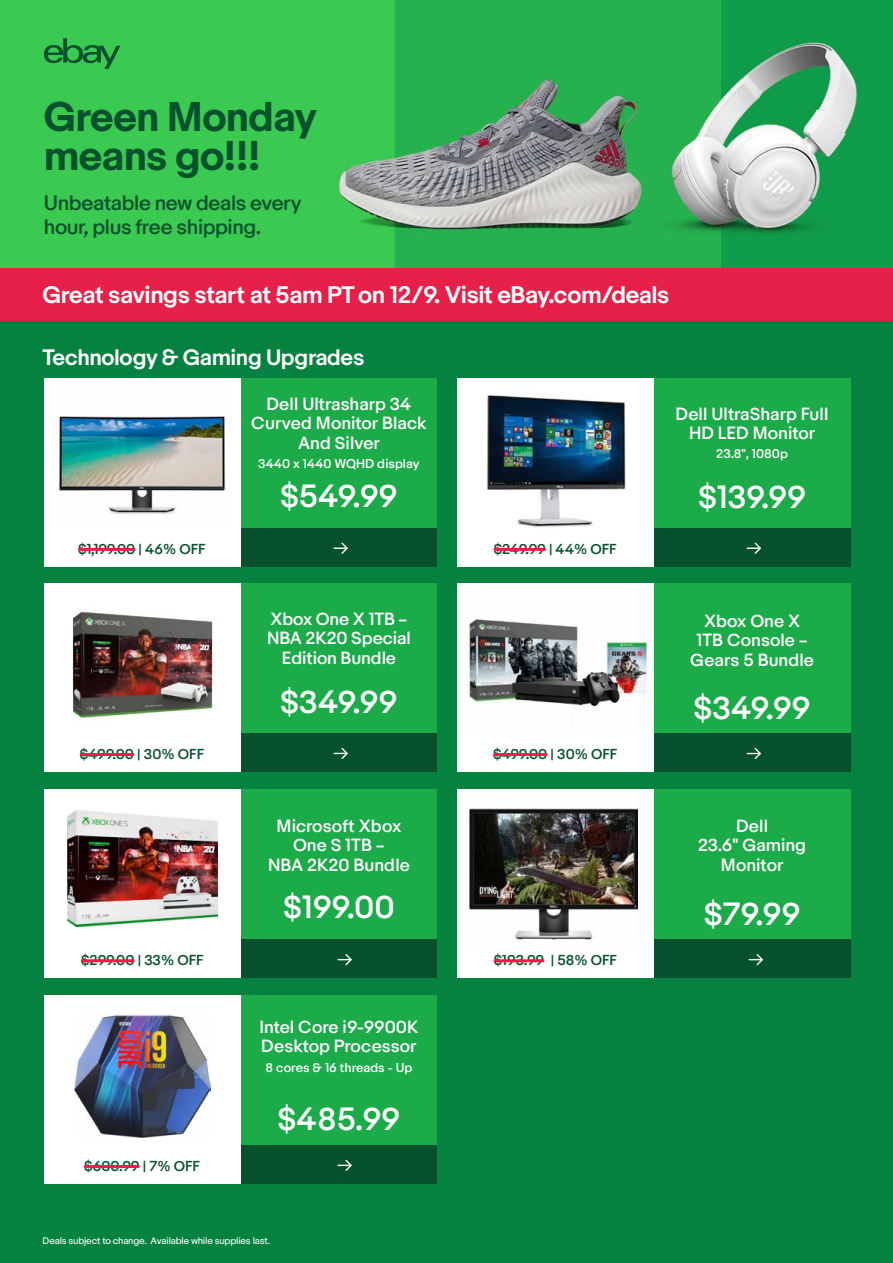
<style>
.page{position:relative;width:893px;height:1263px;background:#fff}
.page>*{position:absolute;margin:0;border:0;box-sizing:border-box;transform-origin:0 0}
.t1{font:700 39px/39px "Market Sans";letter-spacing:-.02em;color:#07522c}
.t2{font:500 30px "Market Sans";letter-spacing:-.015em;color:#fff}
.t3{font:600 22.5px "Market Sans";letter-spacing:-.02em;color:#fff}
.t4{font:600 21px "Market Sans";letter-spacing:-.02em;color:#fff}
.t5{font:500 19.5px/24px "Market Sans";letter-spacing:-.02em;color:#07522c}
.t6{font:500 16.5px/19.5px "Market Sans";color:#fff;text-align:center}
.t7{font:500 13.5px "Market Sans";color:#07522c}
.t8{font:500 12px "Market Sans";color:#fff}
.t9{font:9px "Market Sans";letter-spacing:-.02em;color:#fff}
</style>
<div class="page">
<div style="left:0;top:279px;width:893px;height:984px;background:#05823f"></div>
<div style="left:0;top:268px;width:893px;height:53px;background:#e62048"></div>
<img style="left:0;top:0;width:893px;height:268px">
<svg style="left:44px;top:38px;width:76px;height:31px;background:#29a445"></svg>
<div style="left:241px;top:378px;width:196px;height:189px;background:#1bab49"></div>
<div style="left:241px;top:528px;width:196px;height:39px;background:#07522c"></div>
<svg style="left:334px;top:543px;width:14px;height:11px"></svg>
<div style="left:44px;top:378px;width:197px;height:189px;background:#fff"></div>
<img style="left:59px;top:416px;width:172px;height:98px">
<hr style="left:78px;top:548px;width:57px;height:3px;background:#e62048">
<div style="left:654px;top:378px;width:196px;height:189px;background:#1bab49"></div>
<div style="left:654px;top:528px;width:196px;height:39px;background:#07522c"></div>
<svg style="left:747px;top:543px;width:14px;height:11px"></svg>
<div style="left:457px;top:378px;width:197px;height:189px;background:#fff"></div>
<img style="left:487px;top:395px;width:139px;height:133px">
<hr style="left:494px;top:548px;width:52px;height:3px;background:#e62048">
<div style="left:654px;top:790px;width:196px;height:188px;background:#1bab49"></div>
<div style="left:654px;top:939px;width:196px;height:39px;background:#07522c"></div>
<svg style="left:749px;top:954px;width:14px;height:11px"></svg>
<div style="left:457px;top:790px;width:197px;height:188px;background:#fff"></div>
<img style="left:470px;top:808px;width:168px;height:132px">
<hr style="left:494px;top:959px;width:50px;height:3px;background:#e62048">
<div style="left:241px;top:790px;width:196px;height:188px;background:#1bab49"></div>
<div style="left:241px;top:939px;width:196px;height:39px;background:#07522c"></div>
<svg style="left:338px;top:954px;width:14px;height:11px"></svg>
<div style="left:44px;top:790px;width:197px;height:188px;background:#fff"></div>
<img style="left:67px;top:810px;width:150px;height:117px">
<hr style="left:81px;top:959px;width:54px;height:3px;background:#e62048">
<div style="left:241px;top:584px;width:196px;height:188px;background:#1bab49"></div>
<div style="left:241px;top:733px;width:196px;height:39px;background:#07522c"></div>
<svg style="left:334px;top:748px;width:14px;height:11px"></svg>
<div style="left:44px;top:584px;width:197px;height:188px;background:#fff"></div>
<img style="left:72px;top:611px;width:141px;height:108px">
<hr style="left:80px;top:753px;width:54px;height:3px;background:#e62048">
<div style="left:654px;top:584px;width:196px;height:188px;background:#1bab49"></div>
<div style="left:457px;top:584px;width:197px;height:188px;background:#fff"></div>
<img style="left:469px;top:619px;width:179px;height:88px">
<hr style="left:493px;top:753px;width:54px;height:3px;background:#e62048">
<div style="left:654px;top:733px;width:196px;height:39px;background:#07522c"></div>
<svg style="left:747px;top:748px;width:14px;height:11px"></svg>
<div style="left:241px;top:995px;width:196px;height:189px;background:#1bab49"></div>
<div style="left:241px;top:1145px;width:196px;height:39px;background:#07522c"></div>
<svg style="left:338px;top:1160px;width:14px;height:11px"></svg>
<div style="left:44px;top:995px;width:197px;height:189px;background:#fff"></div>
<img style="left:74px;top:1015px;width:136px;height:123px">
<hr style="left:84px;top:1165px;width:56px;height:3px;background:#e62048">
<h1 class="t1" style="left:44px;top:99px;width:275px">Green Monday means go!!!</h1>
<p class="t5" style="left:44px;top:192px;width:259px">Unbeatable new deals every hour, plus free shipping.</p>
<h3 class="t3" style="left:43px;top:282px;width:628px">Great savings start at 5am PT on 12/9. Visit eBay.com/deals</h3>
<p class="t4" style="left:43px;top:345px;width:323px">Technology &amp; Gaming Upgrades</p>
<p class="t6" style="left:251px;top:395px;width:177px">Dell Ultrasharp 34<br>Curved Monitor Black<br>And Silver</p>
<p class="t8" style="left:258px;top:457px;width:163px">3440 x 1440 WQHD display</p>
<p class="t7" style="left:78px;top:541px;width:129px">$1,199.00 | 46% OFF</p>
<h2 class="t2" style="left:280px;top:478px;width:119px">$549.99</h2>
<p class="t7" style="left:494px;top:541px;width:124px">$249.99 | 44% OFF</p>
<p class="t6" style="left:676px;top:404px;width:155px">Dell UltraSharp Full<br>HD LED Monitor</p>
<p class="t8" style="left:716px;top:447px;width:73px">23.8", 1080p</p>
<h2 class="t2" style="left:698px;top:478px;width:110px">$139.99</h2>
<p class="t7" style="left:80px;top:746px;width:126px">$499.00 | 30% OFF</p>
<p class="t6" style="left:267px;top:610px;width:145px">Xbox One X 1TB –<br>NBA 2K20 Special<br>Edition Bundle</p>
<h2 class="t2" style="left:280px;top:684px;width:119px">$349.99</h2>
<p class="t7" style="left:493px;top:746px;width:126px">$499.00 | 30% OFF</p>
<p class="t6" style="left:690px;top:611px;width:125px">Xbox One X<br>1TB Console –<br>Gears 5 Bundle</p>
<h2 class="t2" style="left:693px;top:690px;width:119px">$349.99</h2>
<p class="t7" style="left:81px;top:952px;width:124px">$299.00 | 33% OFF</p>
<p class="t7" style="left:84px;top:1158px;width:117px">$600.99 | 7% OFF</p>
<p class="t6" style="left:268px;top:816px;width:143px">Microsoft Xbox<br>One S 1TB –<br>NBA 2K20 Bundle</p>
<h2 class="t2" style="left:283px;top:889px;width:113px">$199.00</h2>
<p class="t6" style="left:259px;top:1017px;width:161px;text-align:left">Intel Core i9-9900K<br>Desktop Processor</p>
<p class="t8" style="left:266px;top:1060px;width:148px">8 cores &amp; 16 threads - Up</p>
<h2 class="t2" style="left:278px;top:1101px;width:124px">$485.99</h2>
<p class="t7" style="left:494px;top:952px;width:125px">$193.99 | 58% OFF</p>
<p class="t6" style="left:698px;top:816px;width:110px">Dell<br>23.6" Gaming<br>Monitor</p>
<h2 class="t2" style="left:704px;top:896px;width:98px">$79.99</h2>
<p class="t9" style="left:43px;top:1235px;width:229px">Deals subject to change. Available while supplies last.</p>
</div>
